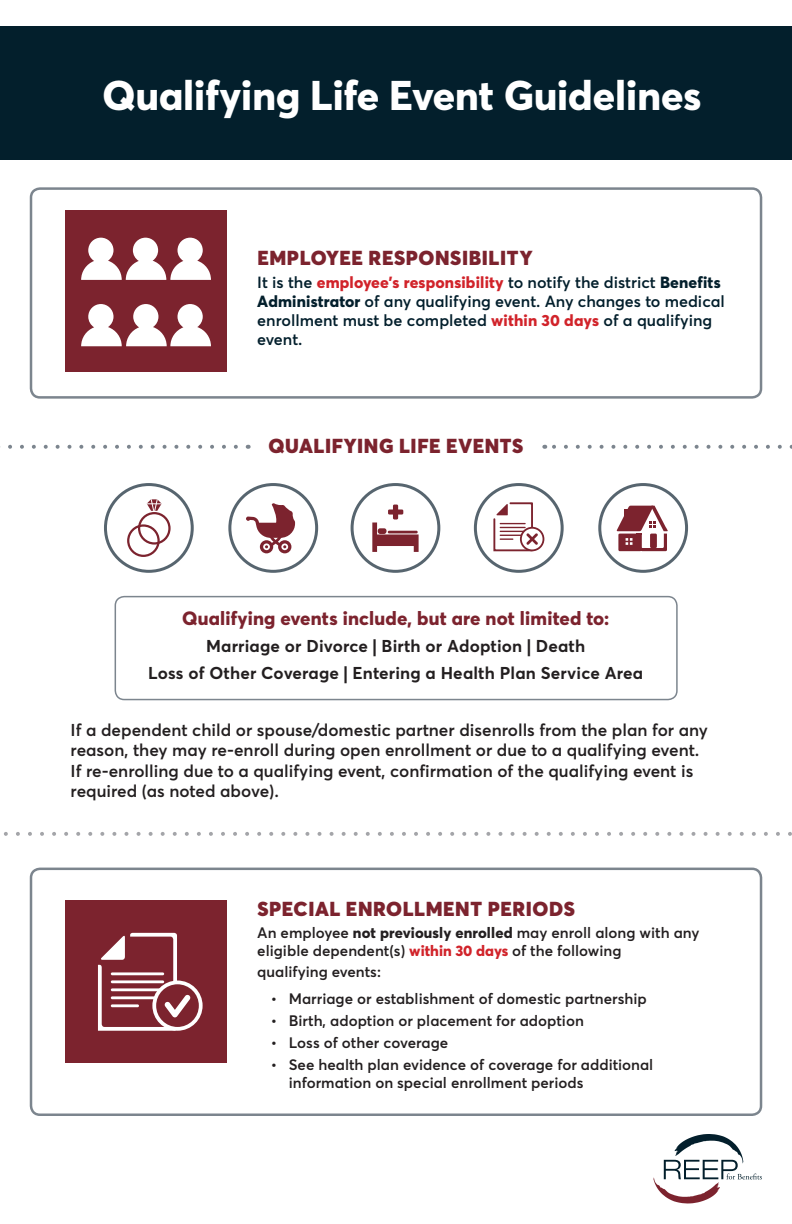
<style>
.page{position:relative;width:792px;height:1224px;background:#fff}
.page>*{position:absolute;margin:0;border:0;box-sizing:border-box;transform-origin:0 0}
.t1{font:800 41px "Averta";color:#fff}
.t2{font:900 20px "Averta";letter-spacing:.03em;color:#7c232e}
.t3{font:800 19px "Averta";letter-spacing:.01em;color:#7c232e}
.t4{font:600 17px/20.4px "Averta";color:#231f20}
.t5{font:700 17px "Averta";letter-spacing:.01em;color:#231f20}
.t6{font:600 16px/19.2px "Averta";color:#031f2c}
.t7{font:600 15px/18px "Averta";color:#231f20}
.s1{font-weight:800;color:#d1232a}
.s2{font-weight:800}
.s3{font-family:"Avenir LT Std";font-weight:900}
</style>
<div class="page">
<div style="left:65px;top:210px;width:162px;height:162px;background:#7c232e"></div>
<div style="left:0;top:26px;width:792px;height:133px;background:#031f2c"></div>
<div style="left:65px;top:901px;width:162px;height:162px;background:#7c232e"></div>
<svg style="left:81px;top:304px;width:130px;height:42px"></svg>
<svg style="left:81px;top:238px;width:130px;height:42px"></svg>
<svg style="left:152px;top:981px;width:51px;height:50px"></svg>
<div style="left:156px;top:984px;width:43px;height:43px;background:#7c232e;border-radius:50%"></div>
<svg style="left:98px;top:933px;width:93px;height:98px"></svg>
<div style="left:104px;top:483px;width:90px;height:90px;border:3px solid #57656f;border-radius:50%"></div>
<div style="left:351px;top:483px;width:89px;height:90px;border:3px solid #57656f;border-radius:50%"></div>
<div style="left:228px;top:483px;width:90px;height:90px;border:3px solid #57656f;border-radius:50%"></div>
<div style="left:474px;top:483px;width:90px;height:90px;border:3px solid #57656f;border-radius:50%"></div>
<div style="left:598px;top:483px;width:90px;height:90px;border:3px solid #57656f;border-radius:50%"></div>
<svg style="left:246px;top:503px;width:49px;height:50px"></svg>
<svg style="left:372px;top:505px;width:47px;height:47px"></svg>
<svg style="left:520px;top:527px;width:24px;height:24px"></svg>
<div style="left:522px;top:529px;width:21px;height:20px;background:#fff;border-radius:50%"></div>
<svg style="left:493px;top:502px;width:45px;height:49px"></svg>
<svg style="left:616px;top:506px;width:52px;height:45px"></svg>
<div style="left:127px;top:524px;width:33px;height:33px;border:2px solid #7c232e;border-radius:50%"></div>
<div style="left:138px;top:512px;width:33px;height:33px;border:2px solid #7c232e;border-radius:50%"></div>
<svg style="left:147px;top:499px;width:15px;height:12px"></svg>
<svg style="left:0;top:445px;width:236px;height:4px"></svg>
<svg style="left:544px;top:445px;width:248px;height:4px"></svg>
<svg style="left:4px;top:832px;width:788px;height:4px"></svg>
<div style="left:30px;top:187px;width:732px;height:212px;border:2px solid #7c858e;border-radius:9px"></div>
<div style="left:30px;top:868px;width:732px;height:248px;border:2px solid #7c858e;border-radius:9px"></div>
<div style="left:115px;top:596px;width:563px;height:104px;border:2px solid #7c858e;border-radius:9px"></div>
<svg style="left:653px;top:1134px;width:109px;height:69px"></svg>
<p class="t1" style="left:102px;top:69px;width:600px">Qualifying Life Event Guidelines</p>
<p class="t2" style="left:257px;top:245px;width:277px">EMPLOYEE RESPONSIBILITY</p>
<p class="t6" style="left:257px;top:272px;width:465px">It is the <span class="s1">employee’s responsibility</span> to notify the district <span class="s2">Benefits</span></p>
<p class="t6" style="left:257px;top:291px;width:469px"><span class="s2">Administrator</span> of any qualifying event. Any changes to medical</p>
<p class="t6" style="left:257px;top:311px;width:457px">enrollment must be completed <span class="s1">within 30 days</span> of a qualifying event.</p>
<p class="t2" style="left:269px;top:433px;width:256px">QUALIFYING LIFE EVENTS</p>
<p class="t3" style="left:182px;top:607px;width:429px">Qualifying events include, but are not limited to:</p>
<p class="t5" style="left:206px;top:636px;width:381px">Marriage or Divorce <span class="s3">|</span> Birth or Adoption <span class="s3">|</span> Death</p>
<p class="t5" style="left:148px;top:663px;width:497px">Loss of Other Coverage <span class="s3">|</span> Entering a Health Plan Service Area</p>
<p class="t4" style="left:71px;top:720px;width:639px">If a dependent child or spouse/domestic partner disenrolls from the plan for any reason, they may re-enroll during open enrollment or due to a qualifying event.<br>If re-enrolling due to a qualifying event, confirmation of the qualifying event is</p>
<p class="t4" style="left:71px;top:781px;width:210px">required (as noted above).</p>
<p class="t2" style="left:257px;top:896px;width:319px">SPECIAL ENROLLMENT PERIODS</p>
<p class="t7" style="left:257px;top:924px;width:444px">An employee <span class="s2">not previously enrolled</span> may enroll along with any</p>
<p class="t7" style="left:257px;top:942px;width:366px">eligible dependent(s) <span class="s1">within 30 days</span> of the following</p>
<p class="t7" style="left:257px;top:962px;width:125px">qualifying events:</p>
<p class="t7" style="left:271px;top:989px;width:378px">• Marriage or establishment of domestic partnership</p>
<p class="t7" style="left:271px;top:1011px;width:315px">• Birth, adoption or placement for adoption</p>
<p class="t7" style="left:271px;top:1033px;width:179px">• Loss of other coverage</p>
<p class="t7" style="left:289px;top:1055px;width:366px;text-indent:-18px">• See health plan evidence of coverage for additional information on special enrollment periods</p>
</div>
